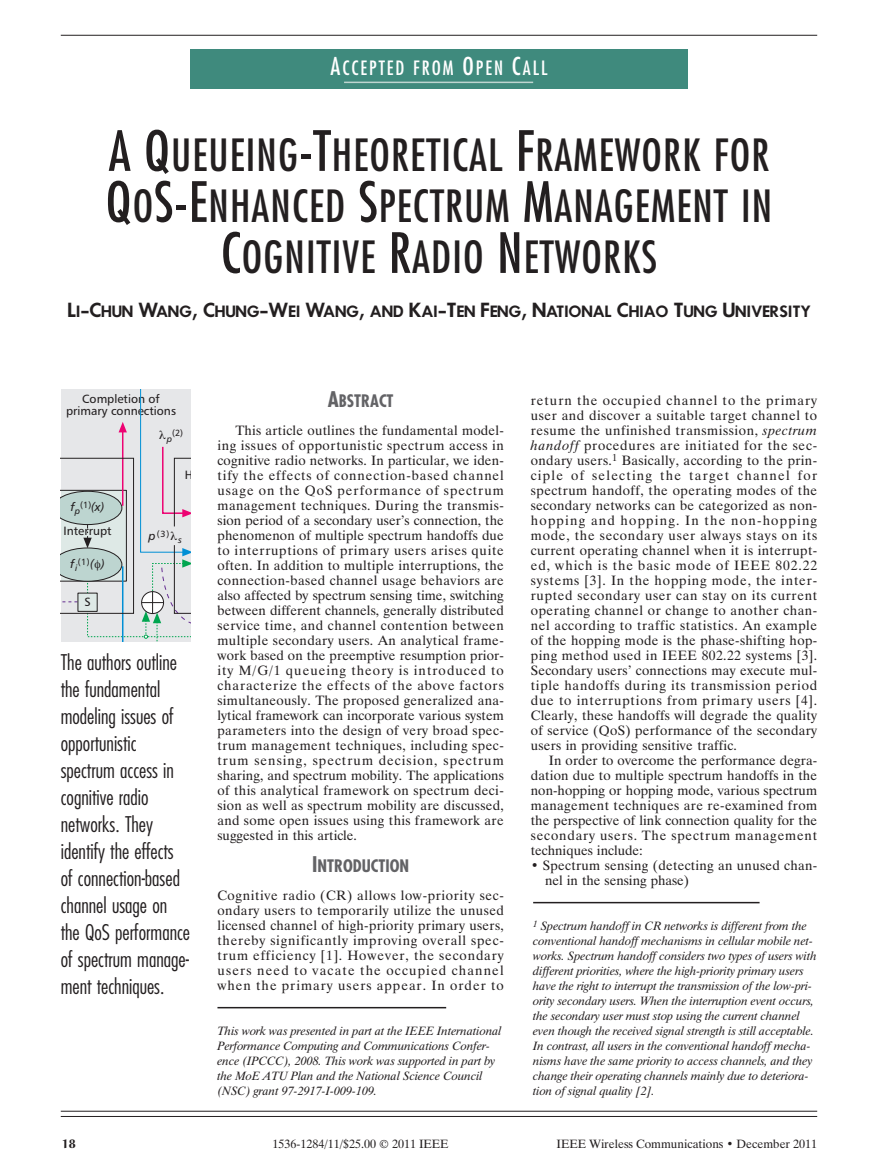
<style>
.page{position:relative;width:878px;height:1175px;background:#fff}
.page>*{position:absolute;margin:0;border:0;box-sizing:border-box;transform-origin:0 0}
.t1{font:condensed 43.2px/51px "Futura";letter-spacing:.025em;color:#231f20;text-align:center}
.t2{font:300 condensed 21px/27px "Futura";color:#231f20}
.t3{font:condensed 19.2px "Futura";letter-spacing:.105em;color:#fff}
.t4{font:700 condensed 16.8px "Futura";color:#636366}
.t5{font:600 14.4px "Futura";letter-spacing:-.02em;color:#231f20}
.t6{font:13.5px/15px "Dutch 801 BT";letter-spacing:.02em;color:#231f20;text-align:justify}
.t7{font:italic 12px/15px "Dutch 801 BT";color:#231f20}
.t8{font:12px "Dutch 801 BT";color:#231f20}
.t9{font:12px/12px "Humanist 777 BT Roman B";color:#231f20;text-align:center}
.t10{font:12px "Humanist 777 BT Italic B";color:#231f20}
.t11{font:700 12px "Christiana";color:#231f20}
.t12{font:9px "Humanist 777 BT Roman B";color:#231f20}
.t13{font:9px "Humanist 777 BT Italic B";color:#231f20}
.s1{font-size:24px}
.s2{font-size:54px}
.s3{font-size:18px}
.s4{font-family:"Humanist 777 BT Italic B";font-size:12px}
.s5{font-size:21px}
.s6{font-style:italic}
</style>
<div class="page">
<hr style="left:61px;top:1116px;width:756px;height:1px;background:#231f20">
<hr style="left:61px;top:1110px;width:756px;height:1px;background:#231f20">
<hr style="left:61px;top:35px;width:756px;height:1px;background:#231f20">
<div style="left:190px;top:49px;width:497px;height:40px;background:#3f8a7d"></div>
<hr style="left:344px;top:82px;width:189px;height:1px;background:#bed5d0">
<hr style="left:217px;top:1006px;width:229px;height:2px;background:#231f20">
<hr style="left:533px;top:902px;width:226px;height:1px;background:#231f20">
<svg style="left:61px;top:389px;width:129px;height:253px;background:#d6dadc"></svg>
<h3 class="t3" style="left:330px;top:59px;width:218px"><span class="s1">A</span>CCEPTED FROM <span class="s1">O</span>PEN <span class="s1">C</span>ALL</h3>
<h1 class="t1" style="left:106px;top:133px;width:668px"><span class="s2">A Q</span>UEUEING<span class="s2">-T</span>HEORETICAL <span class="s2">F</span>RAMEWORK FOR<br><span class="s2">Q</span>O<span class="s2">S-E</span>NHANCED <span class="s2">S</span>PECTRUM <span class="s2">M</span>ANAGEMENT IN<br><span class="s2">C</span>OGNITIVE <span class="s2">R</span>ADIO <span class="s2">N</span>ETWORKS</h1>
<p class="t5" style="left:67px;top:304px;width:745px"><span class="s3">L</span>I<span class="s3">-C</span>HUN <span class="s3">W</span>ANG<span class="s3">, C</span>HUNG<span class="s3">-W</span>EI <span class="s3">W</span>ANG<span class="s3">,</span> AND <span class="s3">K</span>AI<span class="s3">-T</span>EN <span class="s3">F</span>ENG<span class="s3">, N</span>ATIONAL <span class="s3">C</span>HIAO <span class="s3">T</span>UNG <span class="s3">U</span>NIVERSITY</p>
<p class="t9" style="left:66px;top:393px;width:111px">Completion of primary connections</p>
<p class="t13" style="left:167px;top:435px;width:7px">p</p>
<p class="t12" style="left:172px;top:429px;width:12px">(2)</p>
<p class="t10" style="left:71px;top:502px;width:11px">f<sub>p</sub></p>
<p class="t12" style="left:80px;top:501px;width:26px">(1)<span class="s4">(x)</span></p>
<p class="t9" style="left:63px;top:525px;width:50px">Interrupt</p>
<p class="t10" style="left:70px;top:559px;width:9px">f<sub>i</sub></p>
<p class="t12" style="left:78px;top:558px;width:29px">(1)<span class="s4">( )</span></p>
<p class="t9" style="left:84px;top:596px;width:8px">S</p>
<p class="t9" style="left:185px;top:470px;width:10px">H</p>
<p class="t12" style="left:148px;top:530px;width:23px"><span class="s4">p</span>(3)</p>
<p class="t13" style="left:178px;top:536px;width:5px">s</p>
<p class="t2" style="left:61px;top:650px;width:131px">The authors outline the fundamental modeling issues of opportunistic spectrum access in cognitive radio networks. They identify the effects of connection-based channel usage on the QoS performance of spectrum manage&shy;ment techniques.</p>
<p class="t4" style="left:328px;top:394px;width:67px"><span class="s5">A</span>BSTRACT</p>
<p class="t6" style="left:217px;top:424px;width:288px;text-indent:18px">This article outlines the fundamental model&shy;ing issues of opportunistic spectrum access in cognitive radio networks. In particular, we iden&shy;tify the effects of connection-based channel usage on the QoS performance of spectrum management techniques. During the transmis&shy;sion period of a secondary user’s connection, the phenomenon of multiple spectrum handoffs due to interruptions of primary users arises quite often. In addition to multiple interruptions, the connection-based channel usage behaviors are also affected by spectrum sensing time, switching between different channels, generally distributed service time, and channel contention between multiple secondary users. An analytical frame&shy;work based on the preemptive resumption prior&shy;ity M/G/1 queueing theory is introduced to characterize the effects of the above factors simultaneously. The proposed generalized ana&shy;lytical framework can incorporate various system parameters into the design of very broad spec&shy;trum management techniques, including spec&shy;trum sensing, spectrum decision, spectrum sharing, and spectrum mobility. The applications of this analytical framework on spectrum deci&shy;sion as well as spectrum mobility are discussed, and some open issues using this framework are suggested in this article.</p>
<p class="t4" style="left:312px;top:858px;width:98px"><span class="s5">I</span>NTRODUCTION</p>
<p class="t6" style="left:217px;top:889px;width:288px">Cognitive radio (CR) allows low-priority sec&shy;ondary users to temporarily utilize the unused licensed channel of high-priority primary users, thereby significantly improving overall spec&shy;trum efficiency [1]. However, the secondary users need to vacate the occupied channel when the primary users appear. In order to</p>
<p class="t7" style="left:217px;top:1025px;width:286px">This work was presented in part at the IEEE International Performance Computing and Communications Confer&shy;ence (IPCCC), 2008. This work was supported in part by the MoE ATU Plan and the National Science Council (NSC) grant 97-2917-I-009-109.</p>
<p class="t6" style="left:531px;top:394px;width:288px">return the occupied channel to the primary user and discover a suitable target channel to resume the unfinished transmission, <span class="s6">spectrum handoff</span> procedures are initiated for the sec&shy;ondary users.<sup>1</sup> Basically, according to the prin&shy;ciple of selecting the target channel for spectrum handoff, the operating modes of the secondary networks can be categorized as non&shy;hopping and hopping. In the non-hopping mode, the secondary user always stays on its current operating channel when it is interrupt&shy;ed, which is the basic mode of IEEE 802.22 systems [3]. In the hopping mode, the inter&shy;rupted secondary user can stay on its current operating channel or change to another chan&shy;nel according to traffic statistics. An example of the hopping mode is the phase-shifting hop&shy;ping method used in IEEE 802.22 systems [3].<br>Secondary users’ connections may execute mul&shy;tiple handoffs during its transmission period due to interruptions from primary users [4].<br>Clearly, these handoffs will degrade the quality of service (QoS) performance of the secondary users in providing sensitive traffic.</p>
<p class="t6" style="left:531px;top:754px;width:288px;text-indent:18px">In order to overcome the performance degra&shy;dation due to multiple spectrum handoffs in the non-hopping or hopping mode, various spectrum management techniques are re-examined from the perspective of link connection quality for the secondary users. The spectrum management techniques include:</p>
<p class="t6" style="left:545px;top:859px;width:273px;text-indent:-14px">• Spectrum sensing (detecting an unused chan&shy;nel in the sensing phase)</p>
<p class="t7" style="left:533px;top:920px;width:285px"><sup>1</sup> Spectrum handoff in CR networks is different from the conventional handoff mechanisms in cellular mobile net&shy;works. Spectrum handoff considers two types of users with different priorities, where the high-priority primary users have the right to interrupt the transmission of the low-pri&shy;ority secondary users. When the interruption event occurs, the secondary user must stop using the current channel even though the received signal strength is still acceptable.<br>In contrast, all users in the conventional handoff mecha&shy;nisms have the same priority to access channels, and they change their operating channels mainly due to deteriora&shy;tion of signal quality [2].</p>
<p class="t11" style="left:62px;top:1138px;width:15px">18</p>
<p class="t8" style="left:272px;top:1139px;width:177px">1536-1284/11/$25.00 © 2011 IEEE</p>
<p class="t8" style="left:556px;top:1139px;width:262px">IEEE Wireless Communications • December 2011</p>
</div>
